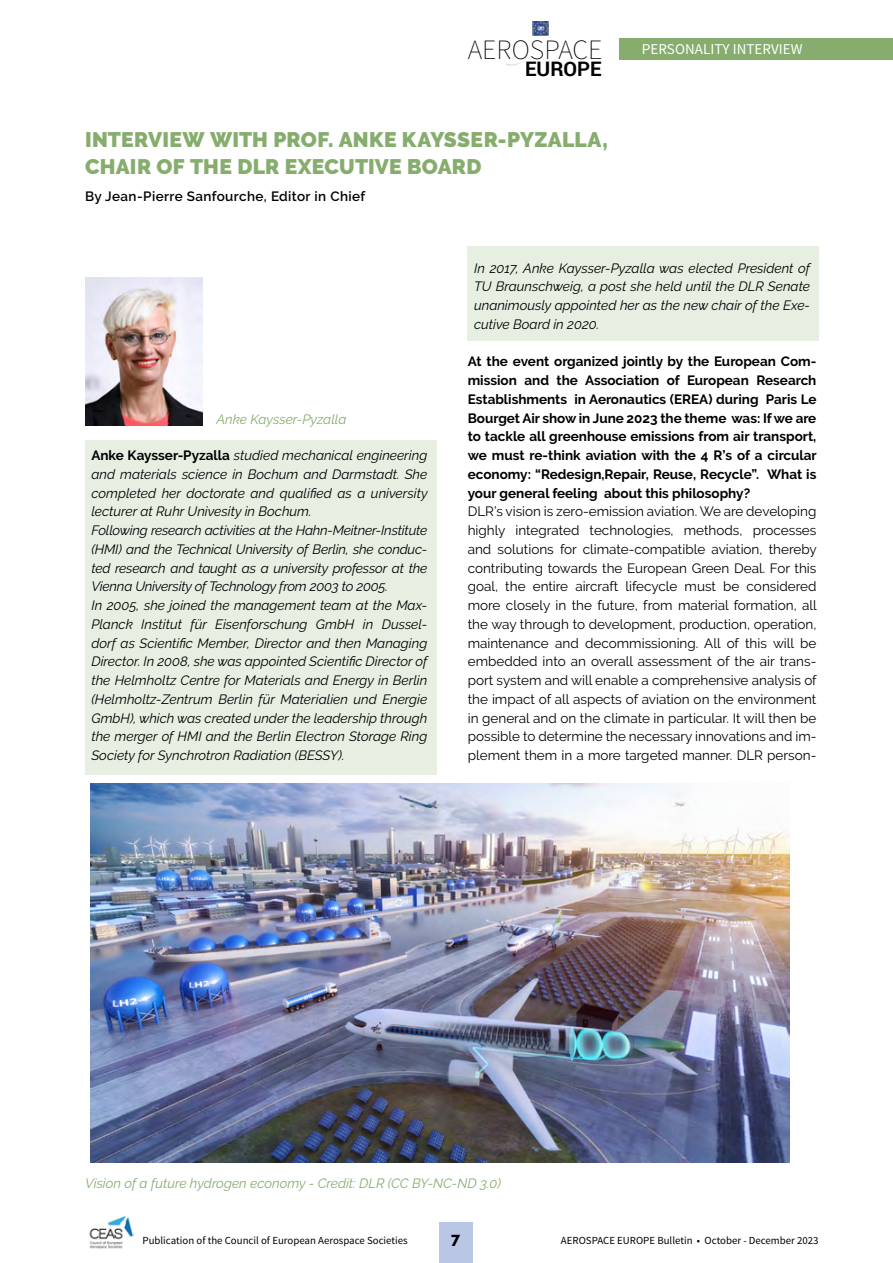
<style>
.page{position:relative;width:893px;height:1263px;background:#fff}
.page>*{position:absolute;margin:0;border:0;box-sizing:border-box;transform-origin:0 0}
.t1{font:200 27.9px "Source Sans Pro";color:#000}
.t2{font:900 21px/27px "Raleway";letter-spacing:.01em;color:#86ad6e}
.t3{font:700 19.95px "Roboto";color:#000}
.t4{font:800 15.75px "Raleway";color:#000}
.t5{font:15px "Source Sans Pro";letter-spacing:.005em;color:#fff}
.t6{font:italic 13.5px/18.8px "Raleway";color:#000}
.t7{font:13.5px/18.8px "Raleway";color:#000;text-align:justify}
.t8{font:700 13.5px/18.8px "Raleway";color:#000;text-align:justify}
.t9{font:italic 13.5px "Raleway";color:#86ad6e}
.t10{font:600 13.5px "Raleway";letter-spacing:.03em;color:#000}
.t11{font:10.8px "Source Sans Pro";color:#000}
.s1{font-weight:700;font-style:normal}
</style>
<div class="page">
<div style="left:85px;top:441px;width:351px;height:334px;background:#e7eee2"></div>
<div style="left:468px;top:246px;width:351px;height:95px;background:#e7eee2"></div>
<div style="left:439px;top:1222px;width:34px;height:41px;background:#b9c6e6"></div>
<img style="left:89px;top:1215px;width:45px;height:34px">
<div style="left:619px;top:38px;width:274px;height:22px;background:#86ad6e"></div>
<svg style="left:506px;top:58px;width:21px;height:8px"></svg>
<img style="left:533px;top:21px;width:16px;height:14px">
<img style="left:85px;top:277px;width:118px;height:148px">
<img style="left:90px;top:783px;width:699px;height:380px">
<h1 class="t1" style="left:468px;top:33px;width:136px">AEROSPACE</h1>
<p class="t5" style="left:642px;top:39px;width:163px">PERSONALITY INTERVIEW</p>
<h3 class="t3" style="left:525px;top:55px;width:78px">EUROPE</h3>
<h2 class="t2" style="left:85px;top:126px;width:524px">INTERVIEW WITH PROF. ANKE KAYSSER-PYZALLA,<br>CHAIR OF THE DLR EXECUTIVE BOARD</h2>
<p class="t10" style="left:85px;top:188px;width:282px">By Jean-Pierre Sanfourche, Editor in Chief</p>
<p class="t9" style="left:216px;top:411px;width:132px">Anke Kaysser-Pyzalla</p>
<p class="t6" style="left:91px;top:446px;width:338px"><span class="s1">Anke Kaysser-Pyzalla</span> studied mechanical engineering and materials science in Bochum and Darmstadt. She completed her doctorate and qualified as a university lecturer at Ruhr Univesity in Bochum.<br>Following research activities at the Hahn-Meitner-Institute (HMI) and the Technical University of Berlin, she conduc&shy;ted research and taught as a university professor at the Vienna University of Technology from 2003 to 2005.<br>In 2005, she joined the management team at the Max-Planck Institut für Eisenforschung GmbH in Dussel&shy;dorf as Scientific Member, Director and then Managing Director. In 2008, she was appointed Scientific Director of the Helmholtz Centre for Materials and Energy in Berlin (Helmholtz-Zentrum Berlin für Materialien und Energie GmbH), which was created under the leadership through the merger of HMI and the Berlin Electron Storage Ring Society for Synchrotron Radiation (BESSY).</p>
<p class="t6" style="left:474px;top:258px;width:338px;text-align:justify">In 2017, Anke Kaysser-Pyzalla was elected President of TU Braunschweig, a post she held until the DLR Senate unanimously appointed her as the new chair of the Exe&shy;cutive Board in 2020.</p>
<p class="t8" style="left:468px;top:352px;width:350px">At the event organized jointly by the European Com&shy;mission and the Association of European Research Establishments in Aeronautics (EREA) during Paris Le Bourget Air show in June 2023 the theme was: If we are to tackle all greenhouse emissions from air transport, we must re-think aviation with the 4 R’s of a circular economy: “Redesign,Repair, Reuse, Recycle”. What is your general feeling about this philosophy?</p>
<p class="t7" style="left:468px;top:502px;width:351px">DLR’s vision is zero-emission aviation. We are developing highly integrated technologies, methods, processes and solutions for climate-compatible aviation, thereby contributing towards the European Green Deal. For this goal, the entire aircraft lifecycle must be considered more closely in the future, from material formation, all the way through to development, production, operation, maintenance and decommissioning. All of this will be embedded into an overall assessment of the air trans&shy;port system and will enable a comprehensive analysis of the impact of all aspects of aviation on the environment in general and on the climate in particular. It will then be possible to determine the necessary innovations and im&shy;plement them in a more targeted manner. DLR person-</p>
<p class="t9" style="left:85px;top:1175px;width:417px">Vision of a future hydrogen economy - Credit: DLR (CC BY-NC-ND 3.0)</p>
<p class="t11" style="left:142px;top:1233px;width:267px">Publication of the Council of European Aerospace Societies</p>
<p class="t4" style="left:451px;top:1229px;width:11px">7</p>
<p class="t11" style="left:561px;top:1233px;width:259px">AEROSPACE EUROPE Bulletin • October - December 2023</p>
</div>
